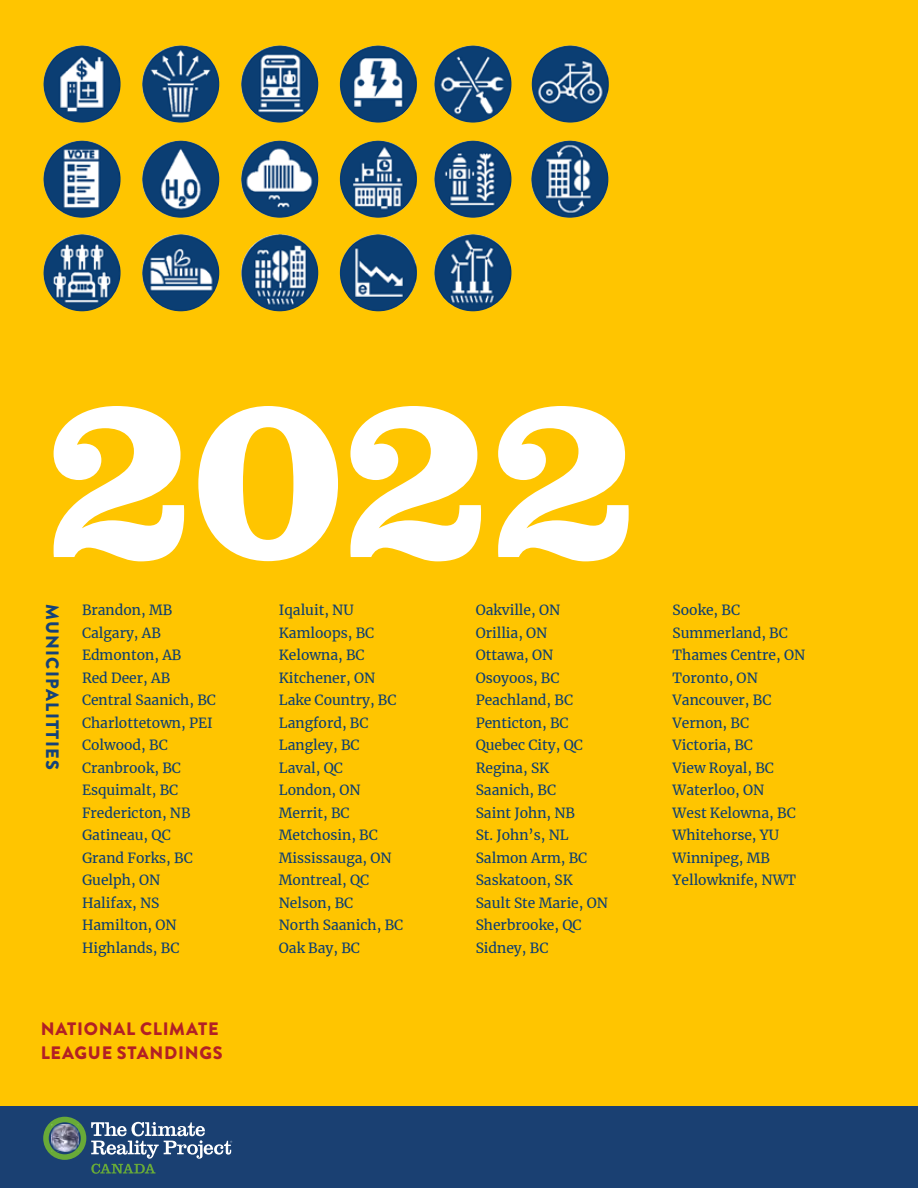
<style>
.page{position:relative;width:918px;height:1188px;background:#ffc500}
.page>*{position:absolute;margin:0;border:0;box-sizing:border-box;transform-origin:0 0}
.t1{font:700 241.35px "Clarendon BT";color:#fff}
.t2{font:900 18px/23.7px "Brandon Grotesque";letter-spacing:.045em;color:#b22025}
.t3{font:900 18px "Brandon Grotesque";letter-spacing:.07em;color:#154279}
.t4{font:13.8px/22.5px "Merriweather";color:#0b3e73}
</style>
<div class="page">
<img style="left:43px;top:46px;width:78px;height:77px;border-radius:39px">
<img style="left:241px;top:141px;width:77px;height:77px;border-radius:39px">
<img style="left:43px;top:141px;width:78px;height:77px;border-radius:39px">
<img style="left:241px;top:234px;width:77px;height:77px;border-radius:39px">
<img style="left:43px;top:234px;width:78px;height:77px;border-radius:39px">
<img style="left:434px;top:234px;width:77px;height:77px;border-radius:39px">
<img style="left:531px;top:141px;width:77px;height:77px;border-radius:39px">
<img style="left:434px;top:141px;width:77px;height:77px;border-radius:39px">
<img style="left:241px;top:46px;width:77px;height:77px;border-radius:39px">
<img style="left:142px;top:141px;width:77px;height:77px;border-radius:39px">
<img style="left:340px;top:234px;width:77px;height:77px;border-radius:39px">
<img style="left:142px;top:234px;width:77px;height:77px;border-radius:39px">
<img style="left:434px;top:46px;width:77px;height:77px;border-radius:39px">
<img style="left:532px;top:46px;width:77px;height:77px;border-radius:39px">
<img style="left:340px;top:46px;width:77px;height:77px;border-radius:39px">
<img style="left:340px;top:141px;width:77px;height:77px;border-radius:39px">
<img style="left:142px;top:46px;width:77px;height:77px;border-radius:39px">
<div style="left:0;top:1106px;width:918px;height:82px;background:#1a4072"></div>
<svg style="left:43px;top:1117px;width:189px;height:57px"></svg>
<h1 class="t1" style="left:43px;top:325px;width:599px">2022</h1>
<h2 class="t3" style="left:65px;top:604px;width:168px;rotate:90deg">MUNICIPALITTIES</h2>
<p class="t4" style="left:82px;top:598px;width:135px">Brandon, MB<br>Calgary, AB<br>Edmonton, AB<br>Red Deer, AB<br>Central Saanich, BC<br>Charlottetown, PEI<br>Colwood, BC<br>Cranbrook, BC<br>Esquimalt, BC<br>Fredericton, NB<br>Gatineau, QC<br>Grand Forks, BC<br>Guelph, ON<br>Halifax, NS<br>Hamilton, ON<br>Highlands, BC</p>
<p class="t4" style="left:279px;top:599px;width:126px">Iqaluit, NU<br>Kamloops, BC<br>Kelowna, BC<br>Kitchener, ON<br>Lake Country, BC<br>Langford, BC<br>Langley, BC<br>Laval, QC<br>London, ON<br>Merrit, BC<br>Metchosin, BC<br>Mississauga, ON<br>Montreal, QC<br>Nelson, BC<br>North Saanich, BC<br>Oak Bay, BC</p>
<p class="t4" style="left:476px;top:599px;width:134px">Oakville, ON<br>Orillia, ON<br>Ottawa, ON<br>Osoyoos, BC<br>Peachland, BC<br>Penticton, BC<br>Quebec City, QC<br>Regina, SK<br>Saanich, BC<br>Saint John, NB<br>St. John’s, NL<br>Salmon Arm, BC<br>Saskatoon, SK<br>Sault Ste Marie, ON<br>Sherbrooke, QC<br>Sidney, BC</p>
<p class="t4" style="left:673px;top:599px;width:134px">Sooke, BC<br>Summerland, BC<br>Thames Centre, ON<br>Toronto, ON<br>Vancouver, BC<br>Vernon, BC<br>Victoria, BC<br>View Royal, BC<br>Waterloo, ON<br>West Kelowna, BC<br>Whitehorse, YU<br>Winnipeg, MB<br>Yellowknife, NWT</p>
<h2 class="t2" style="left:41px;top:1017px;width:184px">NATIONAL CLIMATE<br>LEAGUE STANDINGS</h2>
</div>
